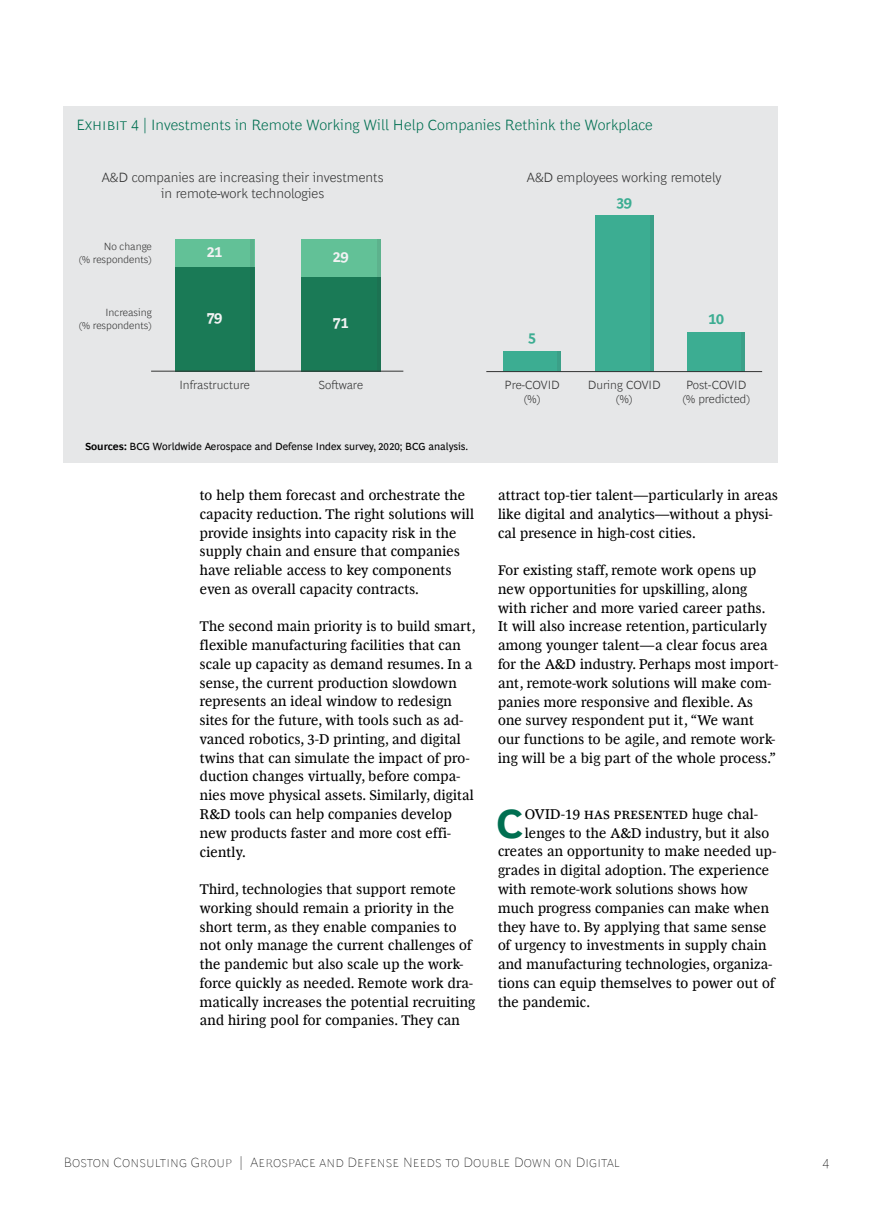
<style>
.page{position:relative;width:893px;height:1212px;background:#fff}
.page>*{position:absolute;margin:0;border:0;box-sizing:border-box;transform-origin:0 0}
.t1{font:700 41.85px "Henderson BCG Sans";color:#006f51}
.t2{font:300 15px "Henderson BCG Sans";letter-spacing:.005em;color:#006f51}
.t3{font:700 15px "Henderson BCG Sans";color:#f2f2f3}
.t4{font:700 15px "Henderson BCG Sans";color:#3cad92}
.t5{font:14.25px/18.8px "Henderson BCG Serif";letter-spacing:.015em;color:#000}
.t6{font:300 13.5px/16.2px "Henderson BCG Sans";color:#333;text-align:center}
.t7{font:100 13.5px "Henderson BCG Sans";letter-spacing:.01em;color:#000}
.t8{font:300 12px/14.4px "Henderson BCG Sans";color:#333;text-align:center}
.t9{font:10.5px "Henderson BCG Sans";color:#000}
.t10{font:300 10.5px/12.6px "Henderson BCG Sans";color:#333;text-align:right}
.s1{font-weight:700}
</style>
<div class="page">
<div style="left:64px;top:106px;width:714px;height:357px;background:#e6e7e8"></div>
<div style="left:175px;top:267px;width:79px;height:104px;background:#1a7a56"></div>
<div style="left:301px;top:277px;width:79px;height:94px;background:#1a7a56"></div>
<div style="left:175px;top:239px;width:79px;height:28px;background:#62c197"></div>
<div style="left:688px;top:332px;width:57px;height:40px;background:#3cad92"></div>
<div style="left:595px;top:215px;width:58px;height:157px;background:#3cad92"></div>
<div style="left:504px;top:351px;width:57px;height:21px;background:#3cad92"></div>
<div style="left:301px;top:239px;width:79px;height:38px;background:#62c197"></div>
<hr style="left:377px;top:239px;width:3px;height:132px;background:#323232">
<hr style="left:557px;top:351px;width:4px;height:20px;background:#3ba088">
<hr style="left:741px;top:332px;width:4px;height:39px;background:#3ba088">
<hr style="left:650px;top:215px;width:3px;height:156px;background:#323232">
<hr style="left:251px;top:239px;width:3px;height:132px;background:#323232">
<hr style="left:486px;top:371px;width:276px;height:1px;background:#333">
<hr style="left:151px;top:371px;width:252px;height:1px;background:#333">
<p class="t2" style="left:77px;top:114px;width:578px">Exhibit 4 | Investments in Remote Working Will Help Companies Rethink the Workplace</p>
<p class="t6" style="left:102px;top:168px;width:283px">A&amp;D companies are increasing their investments in remote-work technologies</p>
<p class="t10" style="left:79px;top:239px;width:75px">No change<br>(% respondents)</p>
<p class="t10" style="left:79px;top:305px;width:75px">Increasing<br>(% respondents)</p>
<p class="t3" style="left:207px;top:241px;width:17px">21</p>
<p class="t3" style="left:333px;top:246px;width:17px">29</p>
<p class="t3" style="left:207px;top:307px;width:17px">79</p>
<p class="t3" style="left:333px;top:312px;width:17px">71</p>
<p class="t8" style="left:179px;top:376px;width:72px">Infrastructure</p>
<p class="t8" style="left:318px;top:376px;width:46px">Software</p>
<p class="t9" style="left:85px;top:439px;width:385px"><span class="s1">Sources:</span> BCG Worldwide Aerospace and Defense Index survey, 2020; BCG analysis.</p>
<p class="t5" style="left:200px;top:485px;width:276px">to help them forecast and orchestrate the capacity reduction. The right solutions will provide insights into capacity risk in the supply chain and ensure that companies have reliable access to key components even as overall capacity contracts.</p>
<p class="t5" style="left:200px;top:616px;width:277px">The second main priority is to build smart, flexible manufacturing facilities that can scale up capacity as demand resumes. In a sense, the current production slowdown represents an ideal window to redesign sites for the future, with tools such as ad&shy;vanced robotics, 3-D printing, and digital twins that can simulate the impact of pro&shy;duction changes virtually, before compa&shy;nies move physical assets. Similarly, digital R&amp;D tools can help companies develop new products faster and more cost effi&shy;ciently.</p>
<p class="t5" style="left:200px;top:879px;width:277px">Third, technologies that support remote working should remain a priority in the short term, as they enable companies to not only manage the current challenges of the pandemic but also scale up the work&shy;force quickly as needed. Remote work dra&shy;matically increases the potential recruiting and hiring pool for companies. They can</p>
<p class="t6" style="left:527px;top:168px;width:196px">A&amp;D employees working remotely</p>
<p class="t4" style="left:616px;top:192px;width:17px">39</p>
<p class="t4" style="left:708px;top:308px;width:17px">10</p>
<p class="t4" style="left:528px;top:327px;width:9px">5</p>
<p class="t8" style="left:504px;top:376px;width:57px">Pre-COVID (%)</p>
<p class="t8" style="left:588px;top:376px;width:74px">During COVID (%)</p>
<p class="t8" style="left:682px;top:376px;width:69px">Post-COVID (% predicted)</p>
<p class="t5" style="left:498px;top:485px;width:281px">attract top-tier talent—particularly in areas like digital and analytics—without a physi&shy;cal presence in high-cost cities.</p>
<p class="t5" style="left:498px;top:560px;width:282px">For existing staff, remote work opens up new opportunities for upskilling, along with richer and more varied career paths.<br>It will also increase retention, particularly among younger talent—a clear focus area for the A&amp;D industry. Perhaps most import&shy;ant, remote-work solutions will make com&shy;panies more responsive and flexible. As one survey respondent put it, “We want our functions to be agile, and remote work&shy;ing will be a big part of the whole process.”</p>
<h1 class="t1" style="left:496px;top:793px;width:29px">C</h1>
<p class="t5" style="left:525px;top:803px;width:235px">OVID-19 has presented huge chal-</p>
<p class="t5" style="left:525px;top:822px;width:246px">lenges to the A&amp;D industry, but it also</p>
<p class="t5" style="left:498px;top:841px;width:280px">creates an opportunity to make needed up-</p>
<p class="t5" style="left:498px;top:860px;width:272px">grades in digital adoption. The experience</p>
<p class="t5" style="left:498px;top:879px;width:251px">with remote-work solutions shows how</p>
<p class="t5" style="left:498px;top:897px;width:273px">much progress companies can make when</p>
<p class="t5" style="left:498px;top:916px;width:270px">they have to. By applying that same sense</p>
<p class="t5" style="left:498px;top:935px;width:270px">of urgency to investments in supply chain</p>
<p class="t5" style="left:498px;top:954px;width:276px">and manufacturing technologies, organiza-</p>
<p class="t5" style="left:498px;top:972px;width:279px">tions can equip themselves to power out of</p>
<p class="t5" style="left:498px;top:991px;width:94px">the pandemic.</p>
<p class="t7" style="left:64px;top:1152px;width:557px">Boston Consulting Group | Aerospace and Defense Needs to Double Down on Digital</p>
<p class="t7" style="left:822px;top:1152px;width:9px">4</p>
</div>
